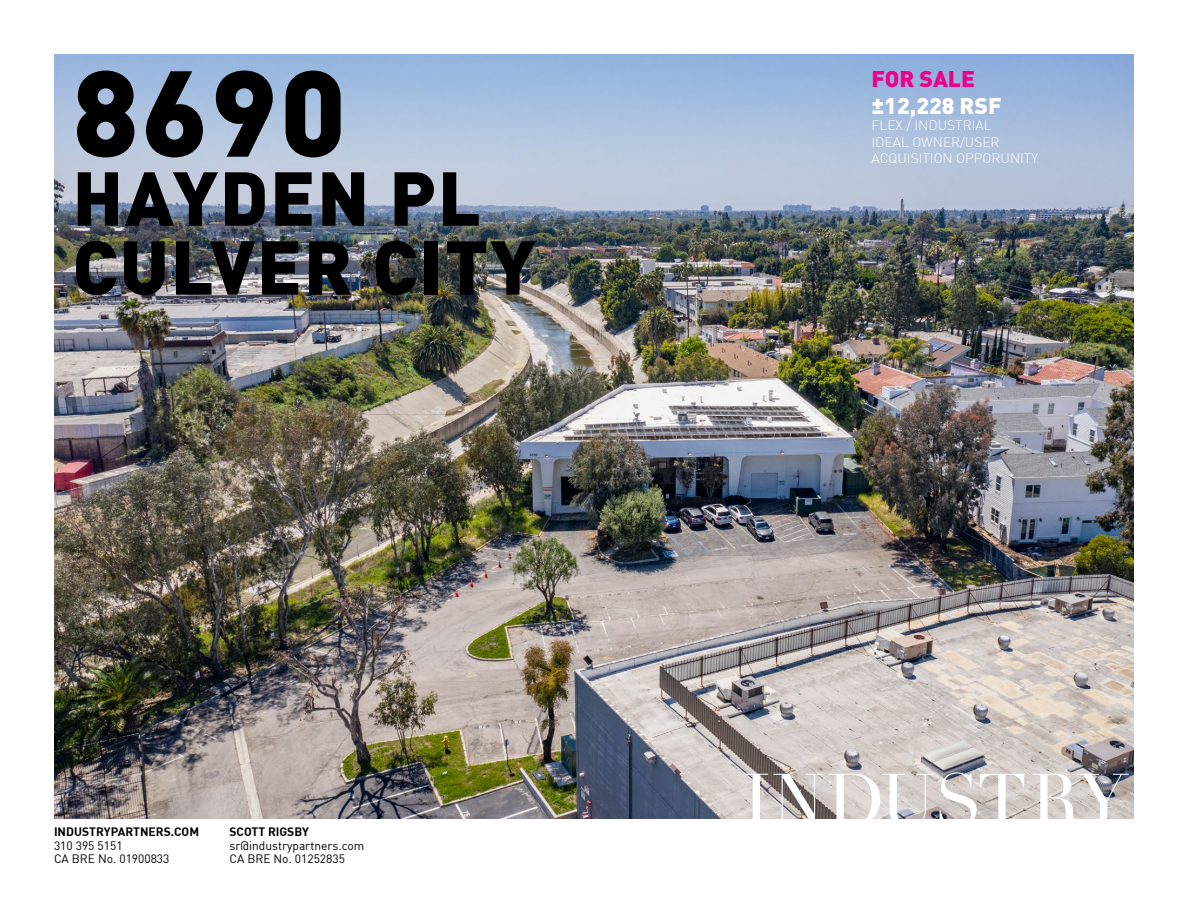
<style>
.page{position:relative;width:1188px;height:918px;background:#fff}
.page>*{position:absolute;margin:0;border:0;box-sizing:border-box;transform-origin:0 0}
.t1{font:900 120px "DIN";color:#000}
.t2{font:900 75px/69px "DIN";letter-spacing:.02em;color:#000}
.t3{font:900 22.5px "DIN";color:#fff}
.t4{font:900 22.5px "DIN";color:#ec008c}
.t5{font:300 13.5px/16.2px "DIN";color:#fff}
.t6{font:12px "DIN";color:#000}
.t7{font:700 12px "DIN";color:#000}
</style>
<div class="page">
<img style="left:54px;top:54px;width:1080px;height:765px">
<svg style="left:745px;top:774px;width:23px;height:45px"></svg>
<svg style="left:774px;top:774px;width:160px;height:45px"></svg>
<svg style="left:940px;top:772px;width:84px;height:47px"></svg>
<svg style="left:1032px;top:774px;width:97px;height:45px"></svg>
<h1 class="t1" style="left:72px;top:33px;width:276px">8690</h1>
<h2 class="t2" style="left:72px;top:160px;width:465px">HAYDEN PL<br>CULVER CITY</h2>
<p class="t7" style="left:54px;top:824px;width:147px">INDUSTRYPARTNERS.COM</p>
<p class="t7" style="left:230px;top:824px;width:81px">SCOTT RIGSBY</p>
<p class="t6" style="left:54px;top:838px;width:70px">310 395 5151</p>
<p class="t6" style="left:230px;top:838px;width:136px">sr@industrypartners.com</p>
<p class="t6" style="left:54px;top:851px;width:117px">CA BRE No. 01900833</p>
<p class="t6" style="left:230px;top:851px;width:117px">CA BRE No. 01252835</p>
<h3 class="t4" style="left:872px;top:64px;width:105px">FOR SALE</h3>
<h3 class="t3" style="left:872px;top:91px;width:132px">±12,228 RSF</h3>
<p class="t5" style="left:872px;top:117px;width:168px">FLEX / INDUSTRIAL<br>IDEAL OWNER/USER<br>ACQUISITION OPPORUNITY</p>
</div>
